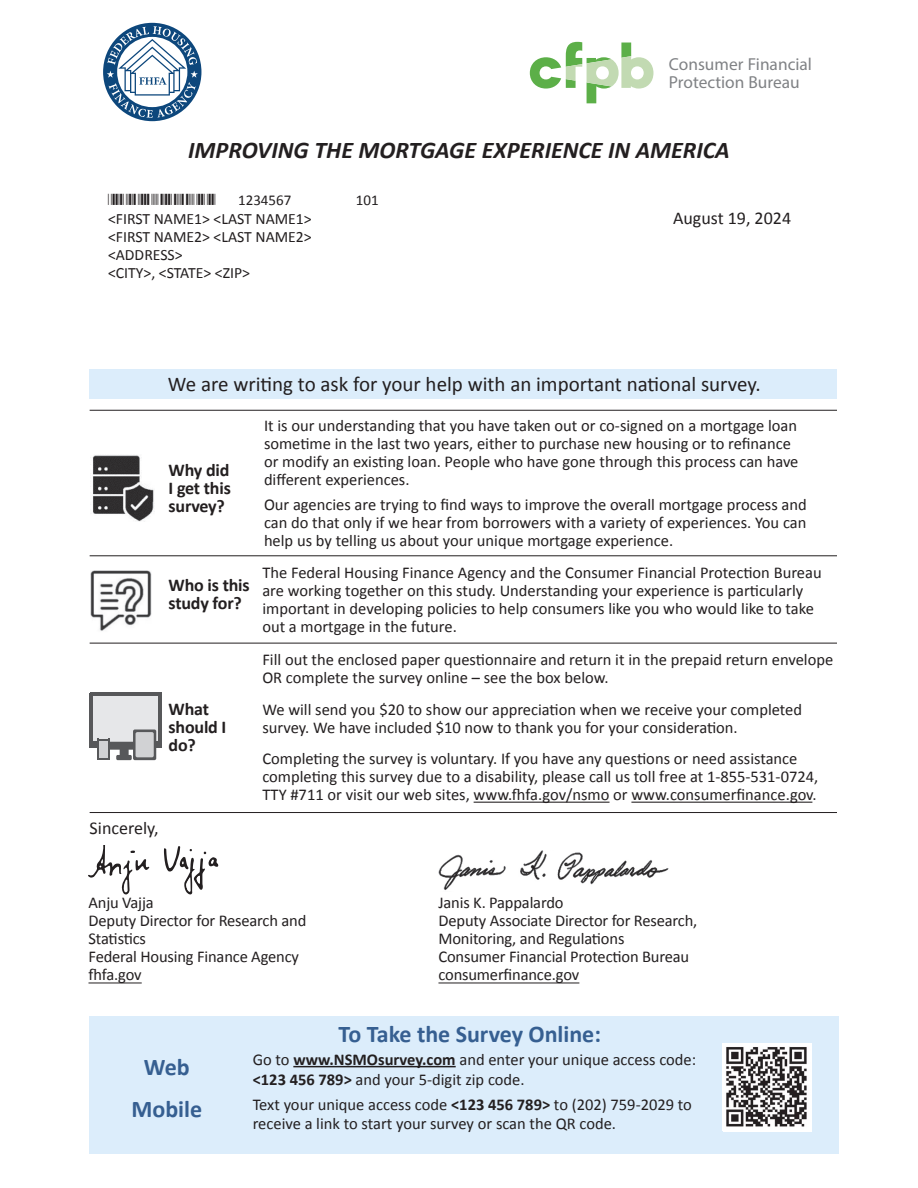
<style>
.page{position:relative;width:918px;height:1188px;background:#fff}
.page>*{position:absolute;margin:0;border:0;box-sizing:border-box;transform-origin:0 0}
.t1{font:italic 700 24px "Calibri";color:#231f20}
.t2{font:700 24px "Calibri";color:#365f91}
.t3{font:21px "Calibri";color:#231f20}
.t4{font:700 18px/18px "Calibri";letter-spacing:-.01em;color:#231f20}
.t5{font:18px "Calibri";color:#231f20}
.t6{font:500 17.4px/17.5px "Avenir Next";color:#808285}
.t7{font:16.5px/18px "Calibri";color:#231f20}
.t8{font:15.75px/18px "Calibri";color:#231f20}
.t9{font:15px "Calibri";color:#231f20}
.t10{font:15px "ID Automation C39 XS";color:#231f20}
.s1{font-weight:700}
</style>
<div class="page">
<svg style="left:103px;top:23px;width:98px;height:98px"></svg>
<svg style="left:530px;top:42px;width:123px;height:61px"></svg>
<div style="left:90px;top:370px;width:747px;height:29px;background:#dcedfb"></div>
<img style="left:92px;top:455px;width:62px;height:67px">
<hr style="left:90px;top:555px;width:747px;height:1px;background:#231f20">
<hr style="left:90px;top:410px;width:747px;height:1px;background:#231f20">
<img style="left:91px;top:570px;width:61px;height:61px">
<hr style="left:90px;top:643px;width:747px;height:1px;background:#231f20">
<hr style="left:474px;top:802px;width:136px;height:1px;background:#231f20">
<hr style="left:631px;top:802px;width:181px;height:1px;background:#231f20">
<hr style="left:90px;top:812px;width:747px;height:1px;background:#231f20">
<img style="left:438px;top:850px;width:231px;height:40px">
<hr style="left:88px;top:983px;width:54px;height:1px;background:#231f20">
<hr style="left:438px;top:983px;width:141px;height:1px;background:#231f20">
<div style="left:91px;top:695px;width:69px;height:52px;background:#e6e7e9"></div>
<hr style="left:90px;top:693px;width:3px;height:55px;background:#57585a">
<hr style="left:90px;top:693px;width:71px;height:3px;background:#57585a">
<hr style="left:158px;top:693px;width:3px;height:55px;background:#57585a">
<svg style="left:133px;top:730px;width:23px;height:30px"></svg>
<div style="left:136px;top:732px;width:18px;height:25px;background:#d1d2d4;border-radius:2px"></div>
<div style="left:92px;top:742px;width:7px;height:6px;background:#57585a"></div>
<svg style="left:155px;top:742px;width:3px;height:6px"></svg>
<hr style="left:97px;top:739px;width:2px;height:21px;background:#57585a">
<svg style="left:99px;top:739px;width:36px;height:21px"></svg>
<svg style="left:88px;top:846px;width:62px;height:49px"></svg>
<svg style="left:164px;top:846px;width:54px;height:49px"></svg>
<div style="left:89px;top:1016px;width:749px;height:138px;background:#dcedfb"></div>
<hr style="left:293px;top:1066px;width:163px;height:1px;background:#231f20">
<div style="left:723px;top:1043px;width:89px;height:89px;background:#fff"></div>
<img style="left:726px;top:1046px;width:81px;height:81px">
<p class="t6" style="left:669px;top:55px;width:144px">Consumer Financial<br>Protection Bureau</p>
<h1 class="t1" style="left:188px;top:135px;width:543px">IMPROVING THE MORTGAGE EXPERIENCE IN AMERICA</h1>
<p class="t10" style="left:108px;top:194px;width:109px">*1234567*</p>
<p class="t9" style="left:238px;top:190px;width:55px">1234567</p>
<p class="t9" style="left:356px;top:190px;width:24px">101</p>
<p class="t8" style="left:108px;top:209px;width:205px">&lt;FIRST NAME1&gt; &lt;LAST NAME1&gt; &lt;FIRST NAME2&gt; &lt;LAST NAME2&gt; &lt;ADDRESS&gt;<br>&lt;CITY&gt;, &lt;STATE&gt; &lt;ZIP&gt;</p>
<p class="t5" style="left:673px;top:206px;width:120px">August 19, 2024</p>
<p class="t3" style="left:168px;top:371px;width:594px">We are writing to ask for your help with an important national survey.</p>
<p class="t4" style="left:169px;top:461px;width:64px;text-align:justify">Why did I get this survey?</p>
<p class="t4" style="left:169px;top:576px;width:83px">Who is this study for?</p>
<p class="t4" style="left:169px;top:700px;width:59px">What should I do?</p>
<p class="t5" style="left:90px;top:817px;width:70px">Sincerely,</p>
<p class="t7" style="left:264px;top:416px;width:536px">It is our understanding that you have taken out or co-signed on a mortgage loan sometime in the last two years, either to purchase new housing or to refinance or modify an existing loan. People who have gone through this process can have different experiences.</p>
<p class="t7" style="left:264px;top:495px;width:544px;text-align:justify">Our agencies are trying to find ways to improve the overall mortgage process and can do that only if we hear from borrowers with a variety of experiences. You can help us by telling us about your unique mortgage experience.</p>
<p class="t7" style="left:262px;top:563px;width:561px">The Federal Housing Finance Agency and the Consumer Financial Protection Bureau are working together on this study. Understanding your experience is particularly important in developing policies to help consumers like you who would like to take out a mortgage in the future.</p>
<p class="t7" style="left:262px;top:650px;width:572px">Fill out the enclosed paper questionnaire and return it in the prepaid return envelope<br>OR complete the survey online – see the box below.</p>
<p class="t7" style="left:262px;top:700px;width:541px">We will send you $20 to show our appreciation when we receive your completed survey. We have included $10 now to thank you for your consideration.</p>
<p class="t7" style="left:262px;top:749px;width:557px">Completing the survey is voluntary. If you have any questions or need assistance completing this survey due to a disability, please call us toll free at 1-855-531-0724,<br>TTY #711 or visit our web sites, www.fhfa.gov/nsmo or www.consumerfinance.gov.</p>
<p class="t7" style="left:88px;top:893px;width:219px">Anju Vajja<br>Deputy Director for Research and<br>Statistics<br>Federal Housing Finance Agency fhfa.gov</p>
<p class="t7" style="left:438px;top:893px;width:260px">Janis K. Pappalardo<br>Deputy Associate Director for Research,<br>Monitoring, and Regulations<br>Consumer Financial Protection Bureau consumerfinance.gov</p>
<h1 class="t2" style="left:339px;top:1019px;width:264px">To Take the Survey Online:</h1>
<h1 class="t2" style="left:144px;top:1052px;width:47px">Web</h1>
<p class="t7" style="left:253px;top:1049px;width:445px;line-height:19.8px">Go to <span class="s1">www.NSMOsurvey.com</span> and enter your unique access code: <span class="s1">&lt;123 456 789&gt;</span> and your 5-digit zip code.</p>
<h1 class="t2" style="left:132px;top:1094px;width:72px">Mobile</h1>
<p class="t7" style="left:253px;top:1094px;width:441px;line-height:19.8px">Text your unique access code <span class="s1">&lt;123 456 789&gt;</span> to (202) 759-2029 to receive a link to start your survey or scan the QR code.</p>
</div>
